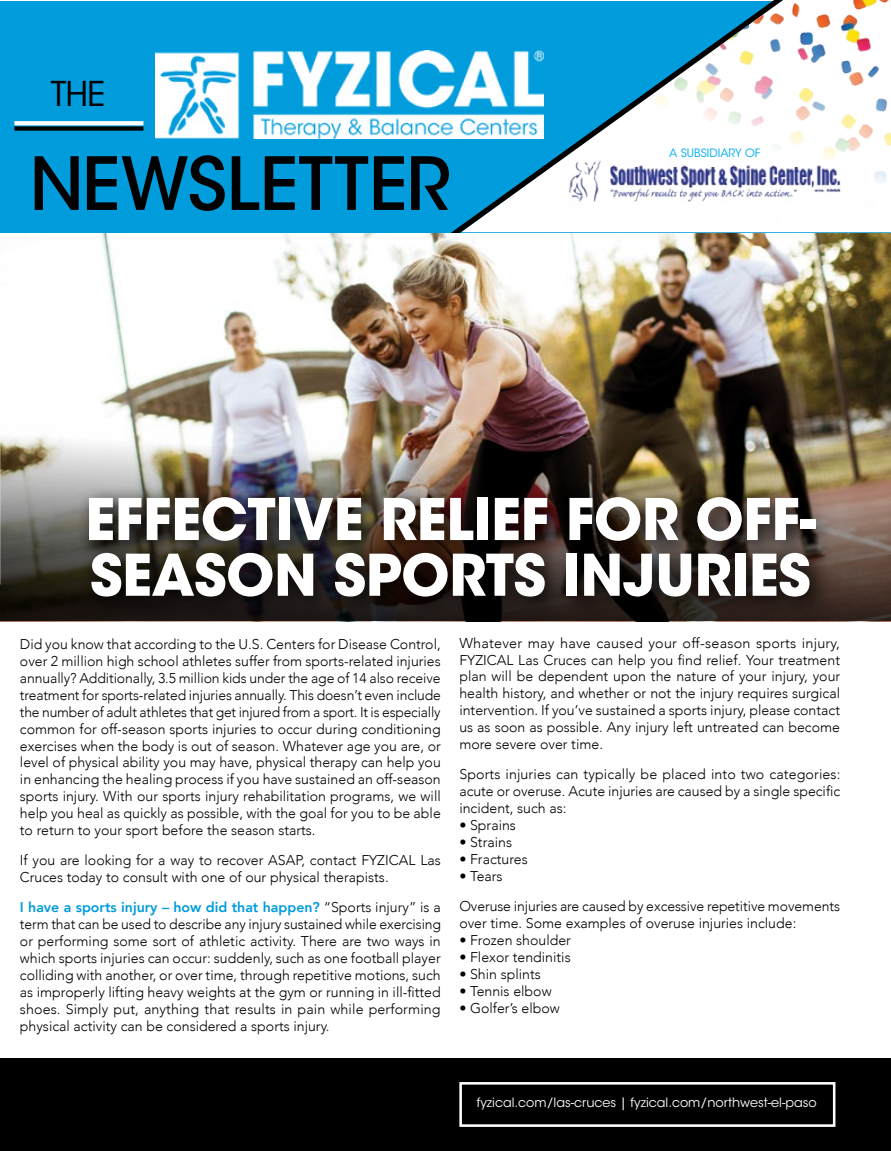
<style>
.page{position:relative;width:891px;height:1151px;background:#fff}
.page>*{position:absolute;margin:0;border:0;box-sizing:border-box;transform-origin:0 0}
.t1{font:500 72.45px "ITC Avant Garde Std";color:#000}
.t2{font:700 56.93px/55.8px "ITC Avant Garde Std";letter-spacing:-.01em;color:#fff}
.t3{font:33.98px "ITC Avant Garde Std";color:#000}
.t4{font:300 14.17px/16.9px "Avenir";color:#000;text-align:justify}
.t5{font:12.83px "ITC Avant Garde Std";color:#fff}
.t6{font:11.47px "ITC Avant Garde Std";color:#00aeef}
.s1{font-weight:800;color:#009cdc}
</style>
<div class="page">
<img style="left:0;top:232px;width:1px;height:352px">
<div style="left:0;top:1058px;width:891px;height:92px;background:#000"></div>
<img style="left:1px;top:232px;width:890px;height:192px">
<img style="left:1px;top:424px;width:890px;height:197px">
<svg style="left:76px;top:485px;width:763px;height:135px;background:#2d241f"></svg>
<div style="left:459px;top:1081px;width:376px;height:45px;border:3px solid #fff"></div>
<div style="left:0;top:1px;width:891px;height:231px;background:#009cdc"></div>
<img style="left:156px;top:51px;width:306px;height:87px">
<svg style="left:14px;top:121px;width:129px;height:4px"></svg>
<div style="left:14px;top:126px;width:129px;height:5px;background:#000"></div>
<img style="left:462px;top:1px;width:429px;height:231px">
<h3 class="t3" style="left:51px;top:73px;width:56px">THE</h3>
<h1 class="t1" style="left:30px;top:139px;width:422px">NEWSLETTER</h1>
<p class="t6" style="left:669px;top:146px;width:93px">A SUBSIDIARY OF</p>
<h2 class="t2" style="left:85px;top:491px;width:732px">EFFECTIVE RELIEF FOR OFF-<br>SEASON SPORTS INJURIES</h2>
<p class="t4" style="left:20px;top:635px;width:423px">Did you know that according to the U.S. Centers for Disease Control, over 2 million high school athletes suffer from sports-related injuries annually? Additionally, 3.5 million kids under the age of 14 also receive treatment for sports-related injuries annually. This doesn’t even include the number of adult athletes that get injured from a sport. It is especially common for off-season sports injuries to occur during conditioning exercises when the body is out of season. Whatever age you are, or level of physical ability you may have, physical therapy can help you in enhancing the healing process if you have sustained an off-season sports injury. With our sports injury rehabilitation programs, we will help you heal as quickly as possible, with the goal for you to be able to return to your sport before the season starts.</p>
<p class="t4" style="left:20px;top:851px;width:422px">If you are looking for a way to recover ASAP, contact FYZICAL Las<br>Cruces today to consult with one of our physical therapists.</p>
<p class="t4" style="left:20px;top:898px;width:423px"><span class="s1">I have a sports injury – how did that happen?</span> “Sports injury” is a term that can be used to describe any injury sustained while exercising or performing some sort of athletic activity. There are two ways in which sports injuries can occur: suddenly, such as one football player colliding with another, or over time, through repetitive motions, such as improperly lifting heavy weights at the gym or running in ill-fitted shoes. Simply put, anything that results in pain while performing physical activity can be considered a sports injury.</p>
<p class="t4" style="left:459px;top:634px;width:382px">Whatever may have caused your off-season sports injury, FYZICAL Las Cruces can help you find relief. Your treatment plan will be dependent upon the nature of your injury, your health history, and whether or not the injury requires surgical intervention. If you’ve sustained a sports injury, please contact us as soon as possible. Any injury left untreated can become more severe over time.</p>
<p class="t4" style="left:459px;top:765px;width:383px">Sports injuries can typically be placed into two categories: acute or overuse. Acute injuries are caused by a single specific incident, such as:</p>
<p class="t4" style="left:459px;top:816px;width:58px">• Sprains</p>
<p class="t4" style="left:459px;top:833px;width:54px">• Strains</p>
<p class="t4" style="left:459px;top:850px;width:70px">• Fractures</p>
<p class="t4" style="left:459px;top:861px;width:382px;line-height:29.7px">• Tears<br>Overuse injuries are caused by excessive repetitive movements</p>
<p class="t4" style="left:459px;top:914px;width:338px">over time. Some examples of overuse injuries include:</p>
<p class="t4" style="left:459px;top:931px;width:113px">• Frozen shoulder</p>
<p class="t4" style="left:459px;top:948px;width:113px">• Flexor tendinitis</p>
<p class="t4" style="left:459px;top:965px;width:83px">• Shin splints</p>
<p class="t4" style="left:459px;top:982px;width:94px">• Tennis elbow</p>
<p class="t4" style="left:459px;top:999px;width:102px">• Golfer’s elbow</p>
<p class="t5" style="left:477px;top:1094px;width:341px">fyzical.com/las-cruces | fyzical.com/northwest-el-paso</p>
</div>
